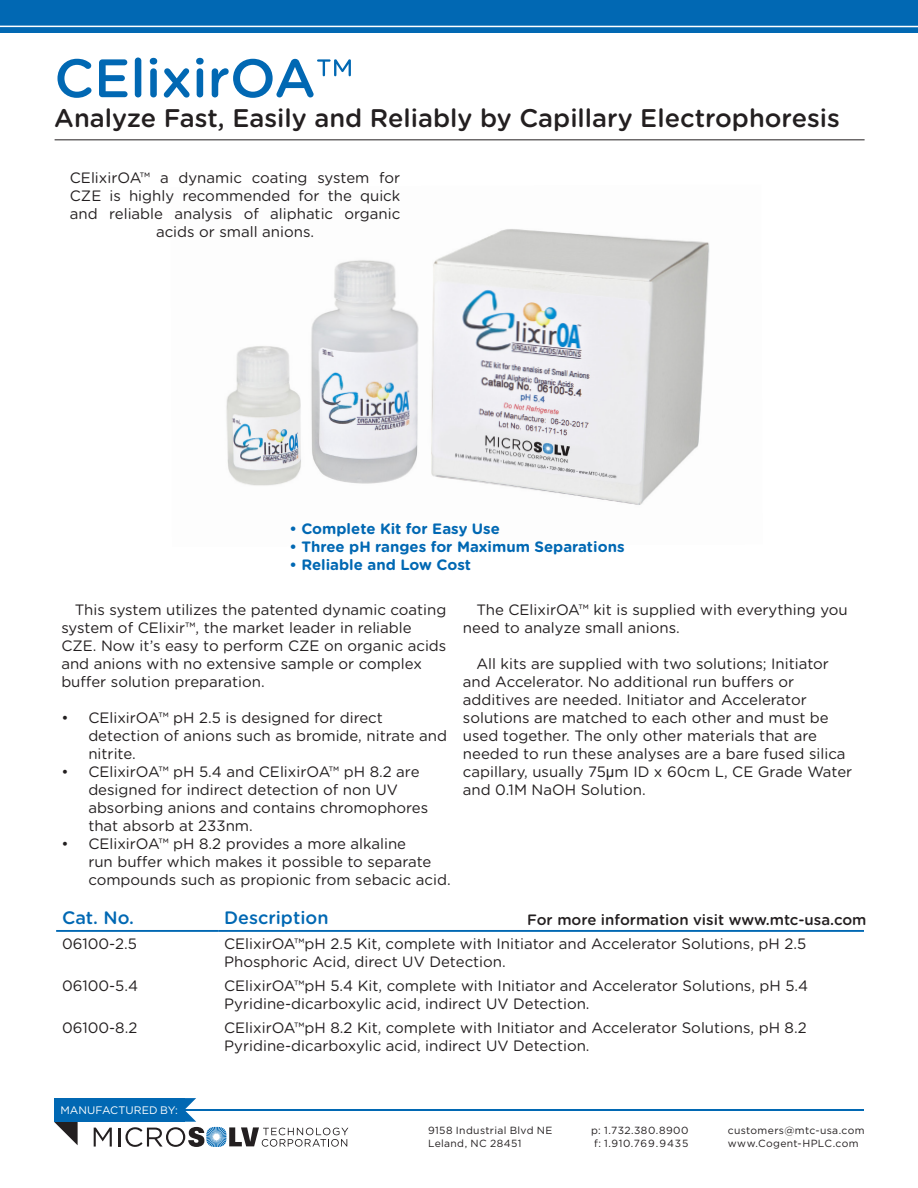
<style>
.page{position:relative;width:918px;height:1188px;background:#fff}
.page>*{position:absolute;margin:0;border:0;box-sizing:border-box;transform-origin:0 0}
.t1{font:500 54px "Gotham Rounded";color:#0168b3}
.t2{font:500 25.5px "Gotham Rounded";color:#231f20}
.t3{font:500 18px "Gotham Rounded";color:#0168b3}
.t4{font:15px/18px "Gotham Rounded";color:#231f20}
.t5{font:700 15px "Gotham Rounded";color:#0168b3}
.t6{font:500 15px "Gotham Rounded";color:#231f20}
.t7{font:10.8px "Gotham";color:#fff}
.t8{font:10.35px/12.5px "Gotham";letter-spacing:.035em;color:#231f20}
.t9{font:10.35px/12.5px "Gotham";letter-spacing:.055em;color:#231f20}
.s1{font-weight:400}
.s2{font-family:"Arial"}
</style>
<div class="page">
<hr style="left:159px;top:1109px;width:705px;height:2px;background:#0168b3">
<svg style="left:54px;top:1122px;width:24px;height:23px"></svg>
<div style="left:54px;top:1098px;width:130px;height:24px;background:#0168b3"></div>
<svg style="left:94px;top:1128px;width:18px;height:19px"></svg>
<svg style="left:118px;top:1098px;width:230px;height:49px"></svg>
<img style="left:226px;top:229px;width:484px;height:276px">
<hr style="left:56px;top:930px;width:162px;height:2px;background:#0168b3">
<hr style="left:218px;top:930px;width:646px;height:2px;background:#0168b3">
<hr style="left:55px;top:139px;width:810px;height:1px;background:#231f20">
<div style="left:0;top:0;width:918px;height:33px;background:#0168b3"></div>
<hr style="left:0;top:26px;width:918px;height:1px;background:#fff">
<p class="t1" style="left:54px;top:40px;width:300px">CElixirOA<span class="s1">™</span></p>
<p class="t2" style="left:54px;top:100px;width:787px">Analyze Fast, Easily and Reliably by Capillary Electrophoresis</p>
<p class="t4" style="left:70px;top:168px;width:332px;text-align:center">CElixirOA™ a dynamic coating system for CZE is highly recommended for the quick and reliable analysis of aliphatic organic acids or small anions.</p>
<p class="t5" style="left:289px;top:518px;width:212px">• Complete Kit for Easy Use</p>
<p class="t5" style="left:289px;top:536px;width:337px">• Three pH ranges for Maximum Separations</p>
<p class="t5" style="left:289px;top:554px;width:183px">• Reliable and Low Cost</p>
<p class="t4" style="left:61px;top:600px;width:387px;text-indent:14px">This system utilizes the patented dynamic coating system of CElixir™, the market leader in reliable CZE. Now it’s easy to perform CZE on organic acids and anions with no extensive sample or complex buffer solution preparation.</p>
<p class="t4" style="left:88px;top:708px;width:360px;text-indent:-27px">• CElixirOA™ pH 2.5 is designed for direct detection of anions such as bromide, nitrate and nitrite.</p>
<p class="t4" style="left:88px;top:762px;width:341px;text-indent:-27px">• CElixirOA™ pH 5.4 and CElixirOA™ pH 8.2 are designed for indirect detection of non UV absorbing anions and contains chromophores that absorb at 233nm.</p>
<p class="t4" style="left:88px;top:834px;width:364px;text-indent:-27px">• CElixirOA™ pH 8.2 provides a more alkaline<br>run buffer which makes it possible to separate compounds such as propionic from sebacic acid.</p>
<p class="t4" style="left:463px;top:600px;width:386px;text-indent:14px">The CElixirOA™ kit is supplied with everything you need to analyze small anions.</p>
<p class="t4" style="left:463px;top:654px;width:391px;text-indent:14px">All kits are supplied with two solutions; Initiator and Accelerator. No additional run buffers or additives are needed. Initiator and Accelerator solutions are matched to each other and must be used together. The only other materials that are needed to run these analyses are a bare fused silica capillary, usually 75<span class="s2">μ</span>m ID x 60cm L, CE Grade Water and 0.1M NaOH Solution.</p>
<p class="t3" style="left:62px;top:905px;width:73px">Cat. No.</p>
<p class="t3" style="left:224px;top:905px;width:106px">Description</p>
<p class="t4" style="left:62px;top:934px;width:76px">06100-2.5</p>
<p class="t4" style="left:224px;top:934px;width:584px">CElixirOA™pH 2.5 Kit, complete with Initiator and Accelerator Solutions, pH 2.5<br>Phosphoric Acid, direct UV Detection.</p>
<p class="t4" style="left:62px;top:976px;width:78px">06100-5.4</p>
<p class="t4" style="left:224px;top:976px;width:586px">CElixirOA™pH 5.4 Kit, complete with Initiator and Accelerator Solutions, pH 5.4<br>Pyridine-dicarboxylic acid, indirect UV Detection.</p>
<p class="t4" style="left:62px;top:1018px;width:77px">06100-8.2</p>
<p class="t4" style="left:224px;top:1018px;width:584px">CElixirOA™pH 8.2 Kit, complete with Initiator and Accelerator Solutions, pH 8.2<br>Pyridine-dicarboxylic acid, indirect UV Detection.</p>
<p class="t6" style="left:527px;top:909px;width:341px">For more information visit www.mtc-usa.com</p>
<p class="t7" style="left:60px;top:1104px;width:119px">MANUFACTURED BY:</p>
<p class="t8" style="left:428px;top:1124px;width:126px">9158 Industrial Blvd NE<br>Leland, NC 28451</p>
<p class="t9" style="left:591px;top:1124px;width:99px">p: 1.732.380.8900 f: 1.910.769.9435</p>
<p class="t8" style="left:728px;top:1124px;width:138px">customers@mtc-usa.com www.Cogent-HPLC.com</p>
</div>
